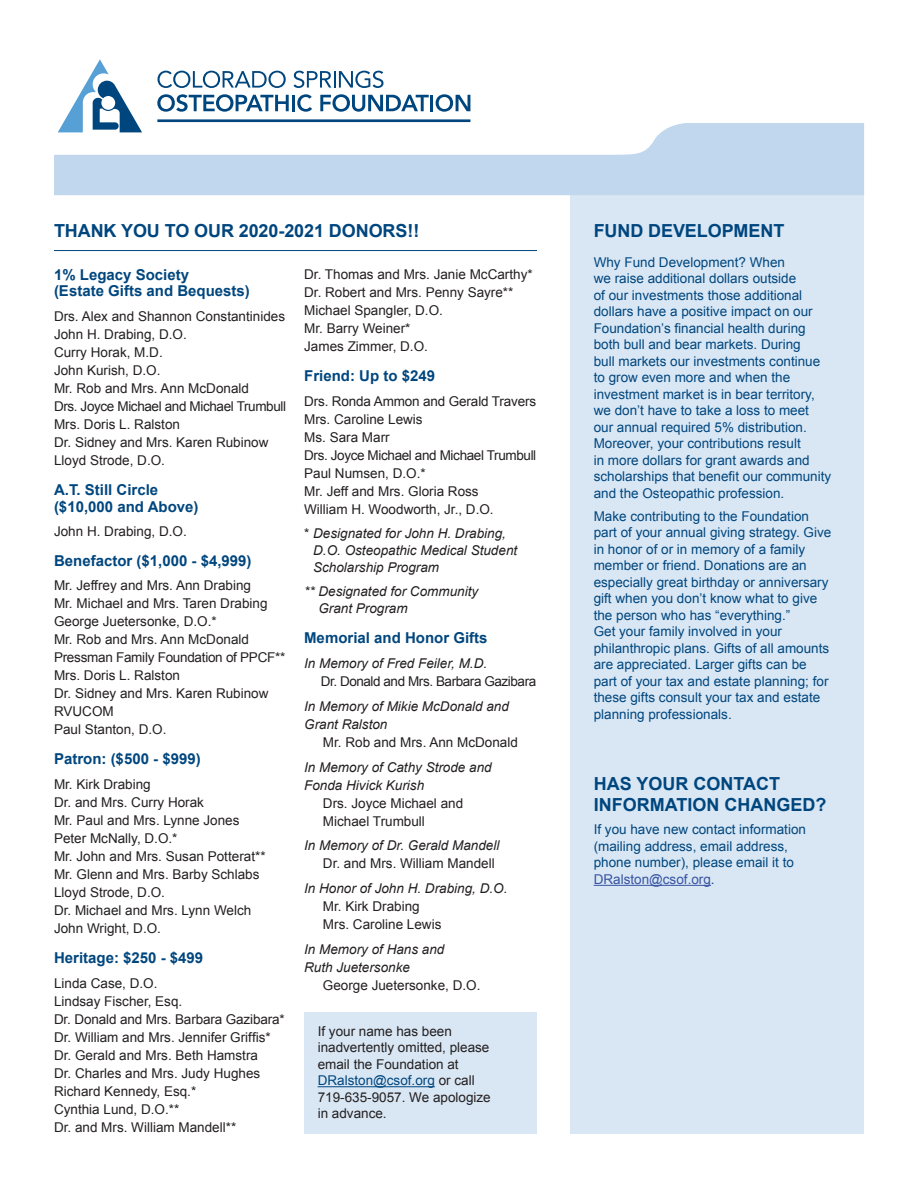
<style>
.page{position:relative;width:918px;height:1188px;background:#fff}
.page>*{position:absolute;margin:0;border:0;box-sizing:border-box;transform-origin:0 0}
.Body_Copy{font:700 18px/21px "Arial";letter-spacing:-.005em;color:#00467e}
.t1{font:700 15px/16.5px "Arial";color:#00467e}
.t2{font:13.5px/18px "Arial";color:#231f20}
.t3{font:13.5px/16.5px "Arial";color:#00467e}
.t4{font:italic 13.5px/17.2px "Arial";color:#231f20}
.t5{font:13.5px/18px "Arial";letter-spacing:-.03em;color:#231f20}
.s1{font-style:inherit}
.s2{font-style:normal}
.s3{font-style:italic}
.s4{color:#00467e}
.s5{color:#3853a3}
</style>
<div class="page">
<div style="left:570px;top:183px;width:294px;height:951px;background:#d9e7f4"></div>
<svg style="left:63px;top:59px;width:74px;height:64px"></svg>
<svg style="left:157px;top:71px;width:129px;height:17px"></svg>
<svg style="left:293px;top:71px;width:90px;height:17px"></svg>
<svg style="left:157px;top:94px;width:132px;height:18px"></svg>
<hr style="left:292px;top:95px;width:3px;height:16px;background:#00467e">
<svg style="left:297px;top:94px;width:15px;height:18px"></svg>
<svg style="left:320px;top:94px;width:109px;height:18px"></svg>
<hr style="left:430px;top:95px;width:3px;height:16px;background:#00467e">
<svg style="left:436px;top:94px;width:34px;height:18px"></svg>
<hr style="left:157px;top:119px;width:313px;height:3px;background:#00467e">
<svg style="left:54px;top:123px;width:810px;height:72px;fill:#c0d7ed"></svg>
<hr style="left:594px;top:885px;width:117px;height:1px;background:#3853a3">
<hr style="left:54px;top:250px;width:483px;height:1px;background:#00467e">
<div style="left:304px;top:1012px;width:232px;height:122px;background:#d9e7f4"></div>
<hr style="left:318px;top:1086px;width:117px;height:1px;background:#00467e">
<p class="Body_Copy" style="left:54px;top:220px;width:367px">THANK YOU TO OUR 2020-2021 DONORS!!</p>
<p class="t1" style="left:54px;top:267px;width:197px">1% Legacy Society<br>(Estate Gifts and Bequests)</p>
<p class="t2" style="left:54px;top:308px;width:234px">Drs. Alex and Shannon Constantinides<br>John H. Drabing, D.O.<br>Curry Horak, M.D.<br>John Kurish, D.O.<br>Mr. Rob and Mrs. Ann McDonald<br>Drs. Joyce Michael and Michael Trumbull<br>Mrs. Doris L. Ralston<br>Dr. Sidney and Mrs. Karen Rubinow<br>Lloyd Strode, D.O.</p>
<p class="t1" style="left:54px;top:482px;width:146px">A.T. Still Circle ($10,000 and Above)</p>
<p class="t2" style="left:54px;top:522px;width:134px">John H. Drabing, D.O.</p>
<p class="t1" style="left:54px;top:553px;width:199px">Benefactor ($1,000 - $4,999)</p>
<p class="t2" style="left:54px;top:577px;width:233px">Mr. Jeffrey and Mrs. Ann Drabing<br>Mr. Michael and Mrs. Taren Drabing<br>George Juetersonke, D.O.<span class="s1">*<br></span>Mr. Rob and Mrs. Ann McDonald<br>Pressman Family Foundation of PPCF**<br>Mrs. Doris L. Ralston<br>Dr. Sidney and Mrs. Karen Rubinow<br>RVUCOM<br>Paul Stanton, D.O.</p>
<p class="t1" style="left:54px;top:751px;width:148px">Patron: ($500 - $999)</p>
<p class="t2" style="left:54px;top:776px;width:213px">Mr. Kirk Drabing<br>Dr. and Mrs. Curry Horak<br>Mr. Paul and Mrs. Lynne Jones<br>Peter McNally, D.O.*<br>Mr. John and Mrs. Susan Potterat**<br>Mr. Glenn and Mrs. Barby Schlabs<br>Lloyd Strode, D.O.<br>Dr. Michael and Mrs. Lynn Welch<br>John Wright, D.O.</p>
<p class="t1" style="left:54px;top:950px;width:151px">Heritage: $250 - $499</p>
<p class="t2" style="left:54px;top:974px;width:232px">Linda Case, D.O.<br>Lindsay Fischer, Esq.<br>Dr. Donald and Mrs. Barbara Gazibara*<br>Dr. William and Mrs. Jennifer Griffis*<br>Dr. Gerald and Mrs. Beth Hamstra<br>Dr. Charles and Mrs. Judy Hughes<br>Richard Kennedy, Esq.*<br>Cynthia Lund, D.O.**<br>Dr. and Mrs. William Mandell**</p>
<p class="t2" style="left:304px;top:265px;width:230px">Dr. Thomas and Mrs. Janie McCarthy*<br>Dr. Robert and Mrs. Penny Sayre**<br>Michael Spangler, D.O.<br>Mr. Barry Weiner*<br>James Zimmer, D.O.</p>
<p class="t1" style="left:304px;top:368px;width:132px">Friend: Up to $249</p>
<p class="t2" style="left:304px;top:392px;width:234px">Drs. Ronda Ammon and Gerald Travers<br>Mrs. Caroline Lewis<br>Ms. Sara Marr<br>Drs. Joyce Michael and Michael Trumbull<br>Paul Numsen, D.O.*<br>Mr. Jeff and Mrs. Gloria Ross<br>William H. Woodworth, Jr., D.O.</p>
<p class="t4" style="left:313px;top:524px;width:206px;text-indent:-9px"><span class="s2">*</span> Designated for John H. Drabing,<br>D.O. Osteopathic Medical Student<br>Scholarship Program</p>
<p class="t4" style="left:318px;top:583px;width:161px;text-indent:-14px">** Designated for Community<br>Grant Program</p>
<p class="t1" style="left:304px;top:630px;width:185px">Memorial and Honor Gifts</p>
<p class="t5" style="left:321px;top:654px;width:217px;text-indent:-17px"><span class="s3">In Memory of Fred Feiler, M.D.<br></span>Dr. Donald and Mrs. Barbara Gazibara</p>
<p class="t4" style="left:304px;top:698px;width:206px">In Memory of Mikie McDonald and</p>
<p class="t4" style="left:304px;top:716px;width:85px">Grant Ralston</p>
<p class="t2" style="left:323px;top:733px;width:197px">Mr. Rob and Mrs. Ann McDonald</p>
<p class="t4" style="left:304px;top:758px;width:189px">In Memory of Cathy Strode and</p>
<p class="t4" style="left:304px;top:776px;width:122px">Fonda Hivick Kurish</p>
<p class="t2" style="left:323px;top:794px;width:142px">Drs. Joyce Michael and</p>
<p class="t2" style="left:323px;top:812px;width:104px">Michael Trumbull</p>
<p class="t4" style="left:323px;top:837px;width:178px;line-height:18px;text-indent:-19px">In Memory of Dr. Gerald Mandell<br><span class="s2">Dr. and Mrs. William Mandell</span></p>
<p class="t2" style="left:323px;top:879px;width:186px;text-indent:-19px"><span class="s3">In Honor of John H. Drabing, D.O.<br></span>Mr. Kirk Drabing<br>Mrs. Caroline Lewis</p>
<p class="t4" style="left:304px;top:941px;width:142px">In Memory of Hans and</p>
<p class="t4" style="left:304px;top:959px;width:107px">Ruth Juetersonke</p>
<p class="t2" style="left:323px;top:976px;width:159px">George Juetersonke, D.O.</p>
<p class="t2" style="left:318px;top:1023px;width:175px;line-height:16.5px">If your name has been inadvertently omitted, please email the Foundation at<br><span class="s4">DRalston@csof.org</span> or call<br>719-635-9057. We apologize in advance.</p>
<p class="Body_Copy" style="left:594px;top:220px;width:192px">FUND DEVELOPMENT</p>
<p class="t3" style="left:594px;top:254px;width:239px">Why Fund Development? When<br>we raise additional dollars outside<br>of our investments those additional dollars have a positive impact on our Foundation’s financial health during both bull and bear markets. During<br>bull markets our investments continue to grow even more and when the investment market is in bear territory, we don’t have to take a loss to meet our annual required 5% distribution.<br>Moreover, your contributions result<br>in more dollars for grant awards and scholarships that benefit our community and the Osteopathic profession.</p>
<p class="t3" style="left:594px;top:508px;width:239px">Make contributing to the Foundation part of your annual giving strategy. Give in honor of or in memory of a family member or friend. Donations are an especially great birthday or anniversary gift when you don’t know what to give the person who has “everything.”<br>Get your family involved in your philanthropic plans. Gifts of all amounts are appreciated. Larger gifts can be part of your tax and estate planning; for these gifts consult your tax and estate planning professionals.</p>
<p class="Body_Copy" style="left:594px;top:774px;width:234px">HAS YOUR CONTACT<br>INFORMATION CHANGED?</p>
<p class="t3" style="left:594px;top:822px;width:214px">If you have new contact information (mailing address, email address, phone number), please email it to<br><span class="s5">DRalston@csof.org</span>.</p>
</div>
